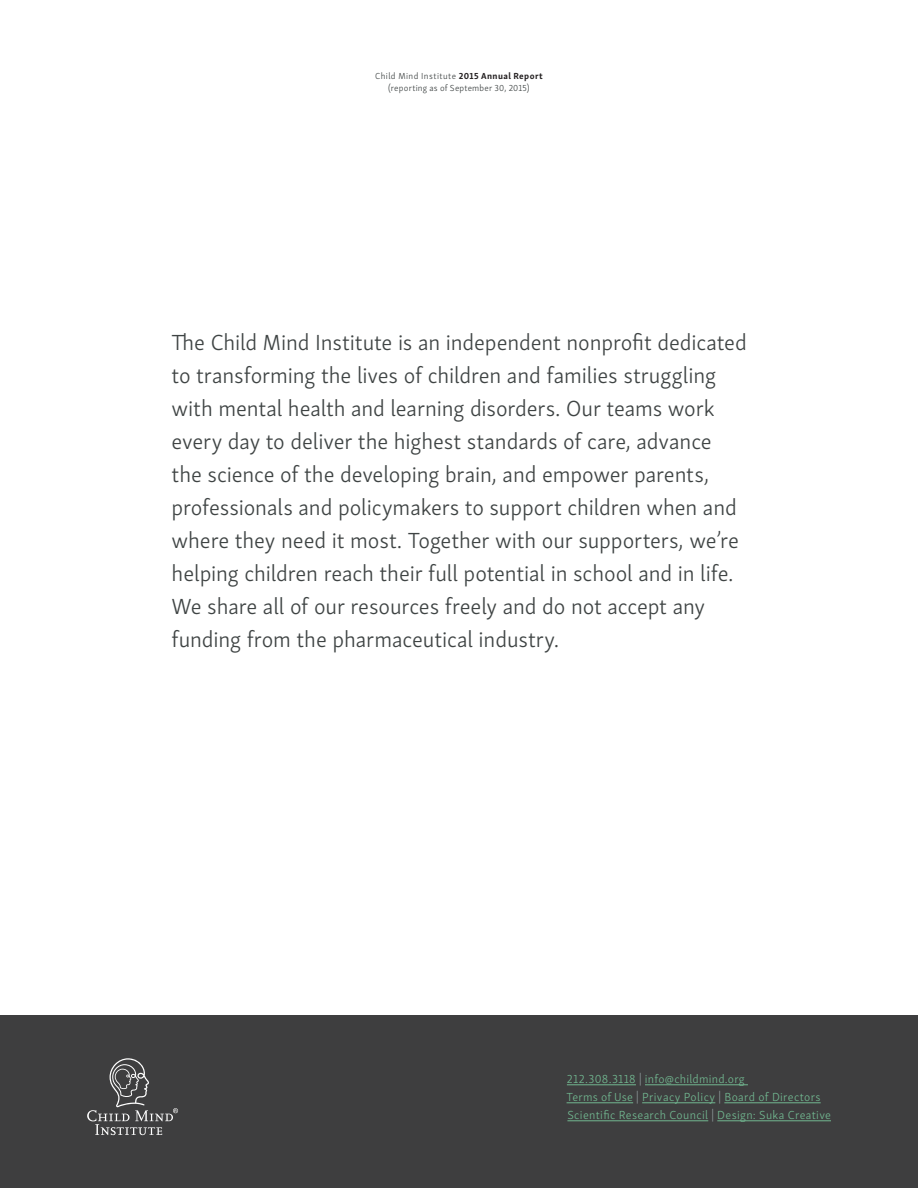
<style>
.page{position:relative;width:918px;height:1188px;background:#fff}
.page>*{position:absolute;margin:0;border:0;box-sizing:border-box;transform-origin:0 0}
.body{font:300 22.5px/33px "Skolar Sans Latn";letter-spacing:-.005em;color:#3f4444}
.body-2{font:300 12px/18px "Skolar Sans Latn";letter-spacing:.03em;color:#71b790}
.t1{font:300 9px/12px "Skolar Sans Latn";letter-spacing:.03em;color:#3f4444;text-align:center}
.s1{font-weight:700;color:#231f20}
.s2{color:#909c9d}
</style>
<div class="page">
<div style="left:0;top:1016px;width:918px;height:172px;background:#3e3e3f"></div>
<hr style="left:567px;top:1085px;width:69px;height:1px;background:#71b790">
<hr style="left:645px;top:1085px;width:103px;height:1px;background:#71b790">
<hr style="left:567px;top:1103px;width:66px;height:1px;background:#71b790">
<hr style="left:642px;top:1103px;width:73px;height:1px;background:#71b790">
<hr style="left:724px;top:1103px;width:97px;height:1px;background:#71b790">
<hr style="left:567px;top:1121px;width:141px;height:1px;background:#71b790">
<hr style="left:717px;top:1121px;width:114px;height:1px;background:#71b790">
<svg style="left:87px;top:1058px;width:91px;height:77px"></svg>
<p class="t1" style="left:375px;top:69px;width:169px">Child Mind Institute <span class="s1">2015 Annual Report </span>(reporting as of September 30, 2015)</p>
<p class="body" style="left:172px;top:324px;width:577px">The Child Mind Institute is an independent nonprofit dedicated to transforming the lives of children and families struggling with mental health and learning disorders. Our teams work every day to deliver the highest standards of care, advance the science of the developing brain, and empower parents, professionals and policymakers to support children when and where they need it most. Together with our supporters, we’re helping children reach their full potential in school and in life.<br>We share all of our resources freely and do not accept any funding from the pharmaceutical industry.</p>
<p class="body-2" style="left:567px;top:1069px;width:266px">212.308.3118 <span class="s2">|</span> info@childmind.org<br>Terms of Use <span class="s2">|</span> Privacy Policy <span class="s2">|</span> Board of Directors<br>Scientific Research Council <span class="s2">|</span> Design: Suka Creative</p>
</div>
